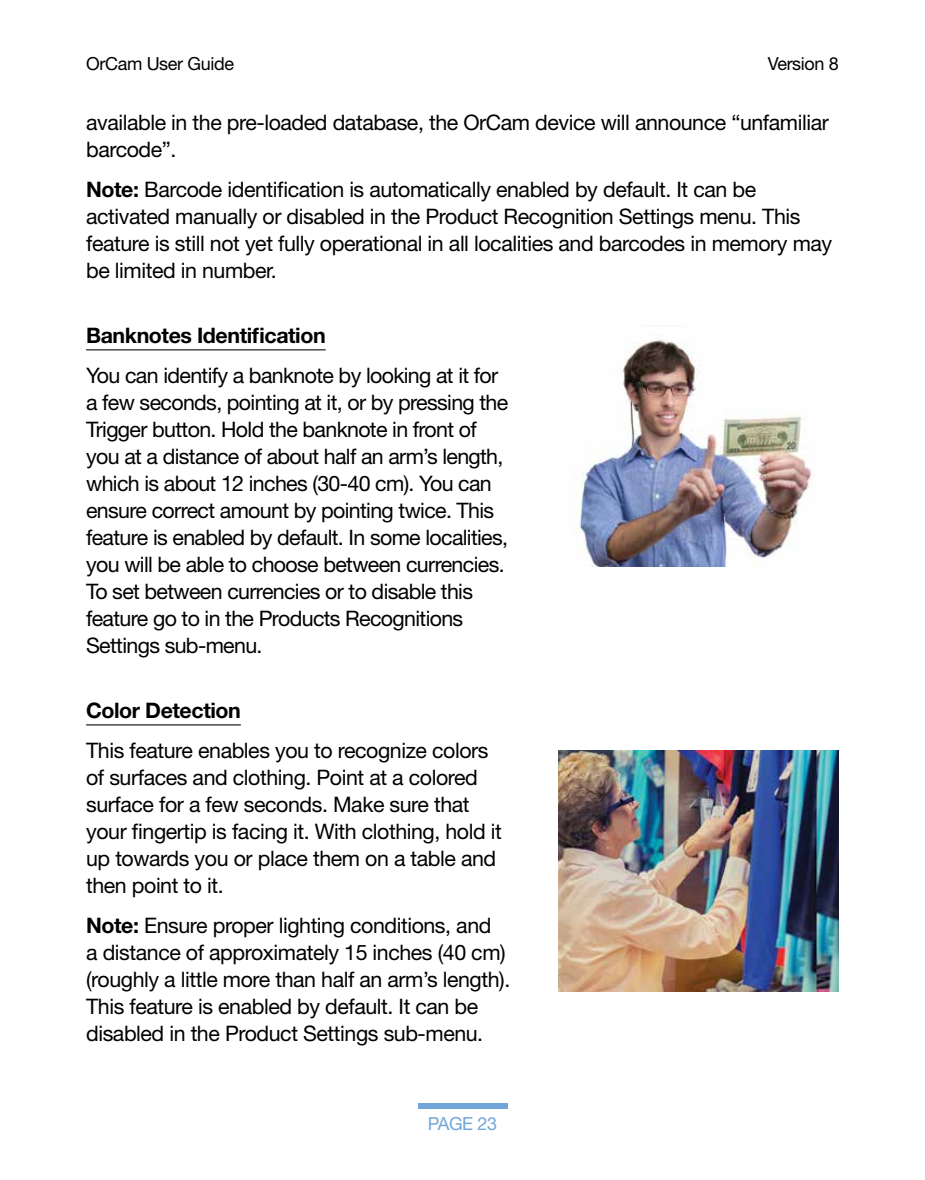
<style>
.page{position:relative;width:925px;height:1180px;background:#fff}
.page>*{position:absolute;margin:0;border:0;box-sizing:border-box;transform-origin:0 0}
.t1{font:21.38px/27px "Helvetica Neue LT Std";letter-spacing:-.02em;color:#000}
.t2{font:700 21.38px "Helvetica Neue LT Std";letter-spacing:-.02em;color:#000}
.t3{font:18px "Helvetica Neue LT Std";letter-spacing:-.02em;color:#000}
.t4{font:18px "Helvetica Neue LT Std";letter-spacing:-.02em;color:#72a6d9}
.s1{font-weight:700}
</style>
<div class="page">
<div style="left:417px;top:1103px;width:90px;height:5px;background:#72a6d9"></div>
<hr style="left:86px;top:724px;width:155px;height:1px;background:#000">
<hr style="left:86px;top:349px;width:240px;height:1px;background:#000">
<img style="left:574px;top:338px;width:238px;height:228px">
<img style="left:558px;top:751px;width:280px;height:241px">
<p class="t3" style="left:86px;top:53px;width:149px">OrCam User Guide</p>
<p class="t3" style="left:768px;top:53px;width:73px">Version 8</p>
<p class="t1" style="left:86px;top:109px;width:744px">available in the pre-loaded database, the OrCam device will announce “unfamiliar barcode”.</p>
<p class="t1" style="left:86px;top:175px;width:747px"><span class="s1">Note:</span> Barcode identifcation is automatically enabled by default. It can be activated manually or disabled in the Product Recognition Settings menu. This feature is still not yet fully operational in all localities and barcodes in memory may be limited in number.</p>
<p class="t2" style="left:86px;top:322px;width:241px">Banknotes Identifcation</p>
<p class="t1" style="left:86px;top:361px;width:424px">You can identify a banknote by looking at it for a few seconds, pointing at it, or by pressing the Trigger button. Hold the banknote in front of you at a distance of about half an arm’s length, which is about 12 inches (30-40 cm). You can ensure correct amount by pointing twice. This feature is enabled by default. In some localities, you will be able to choose between currencies.<br>To set between currencies or to disable this feature go to in the Products Recognitions Settings sub-menu.</p>
<p class="t2" style="left:86px;top:697px;width:156px">Color Detection</p>
<p class="t1" style="left:86px;top:736px;width:417px">This feature enables you to recognize colors of surfaces and clothing. Point at a colored surface for a few seconds. Make sure that your fngertip is facing it. With clothing, hold it up towards you or place them on a table and then point to it.</p>
<p class="t1" style="left:86px;top:911px;width:426px"><span class="s1">Note:</span> Ensure proper lighting conditions, and<br>a distance of approximately 15 inches (40 cm) (roughly a little more than half an arm’s length).</p>
<p class="t1" style="left:86px;top:992px;width:399px">This feature is enabled by default. It can be disabled in the Product Settings sub-menu.</p>
<p class="t4" style="left:428px;top:1112px;width:71px">PAGE 23</p>
</div>
